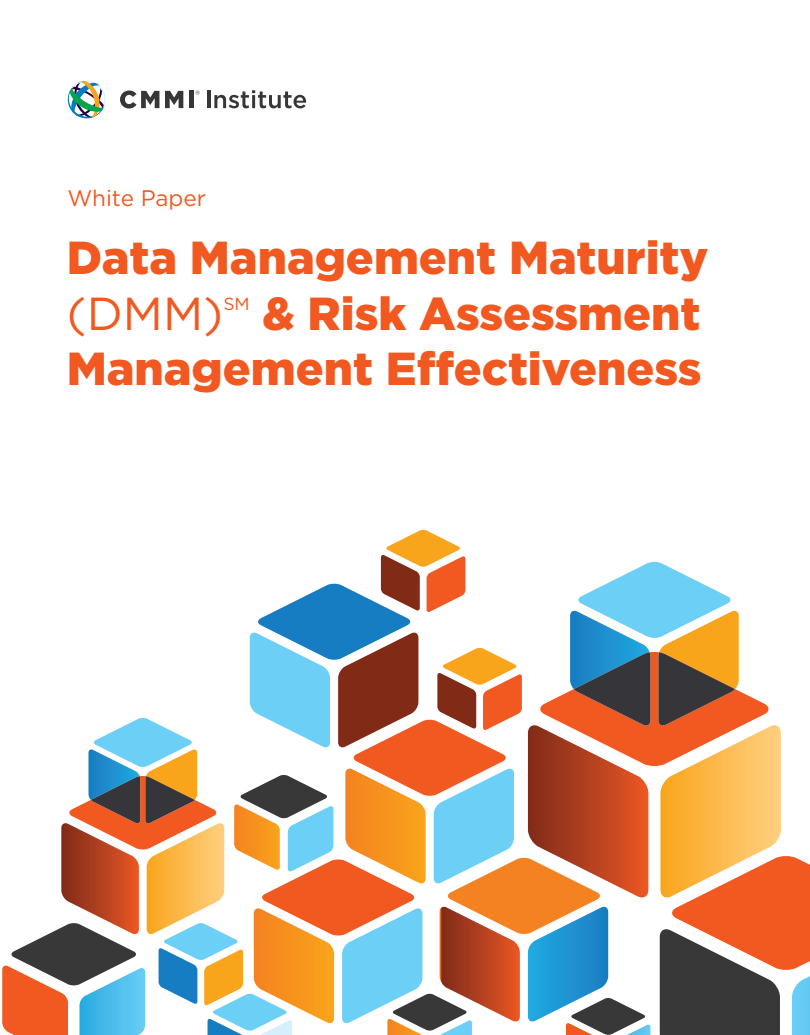
<style>
.page{position:relative;width:810px;height:1035px;background:#fff}
.page>*{position:absolute;margin:0;border:0;box-sizing:border-box;transform-origin:0 0}
.t1{font:900 46.25px/55.5px "Gotham";color:#f15921}
.t2{font:22.5px "Gotham";color:#f15921}
.t3{font:17.5px "Gotham";color:#f15921}
.s1{font-weight:400}
</style>
<div class="page">
<svg style="left:2px;top:530px;width:808px;height:505px"></svg>
<svg style="left:68px;top:81px;width:38px;height:37px"></svg>
<svg style="left:120px;top:91px;width:39px;height:17px"></svg>
<svg style="left:165px;top:91px;width:18px;height:17px"></svg>
<div style="left:189px;top:91px;width:5px;height:17px;background:#363539"></div>
<hr style="left:207px;top:91px;width:3px;height:17px;background:#363539">
<svg style="left:214px;top:90px;width:92px;height:18px"></svg>
<svg style="left:196px;top:91px;width:4px;height:4px"></svg>
<p class="t2" style="left:68px;top:184px;width:140px">White Paper</p>
<p class="t1" style="left:67px;top:230px;width:643px">Data Management Maturity <span class="s1">(DMM)</span></p>
<p class="t1" style="left:67px;top:285px;width:637px;text-align:right">&amp; Risk Assessment<br>Management Effectiveness</p>
<p class="t3" style="left:223px;top:292px;width:28px">SM</p>
</div>
